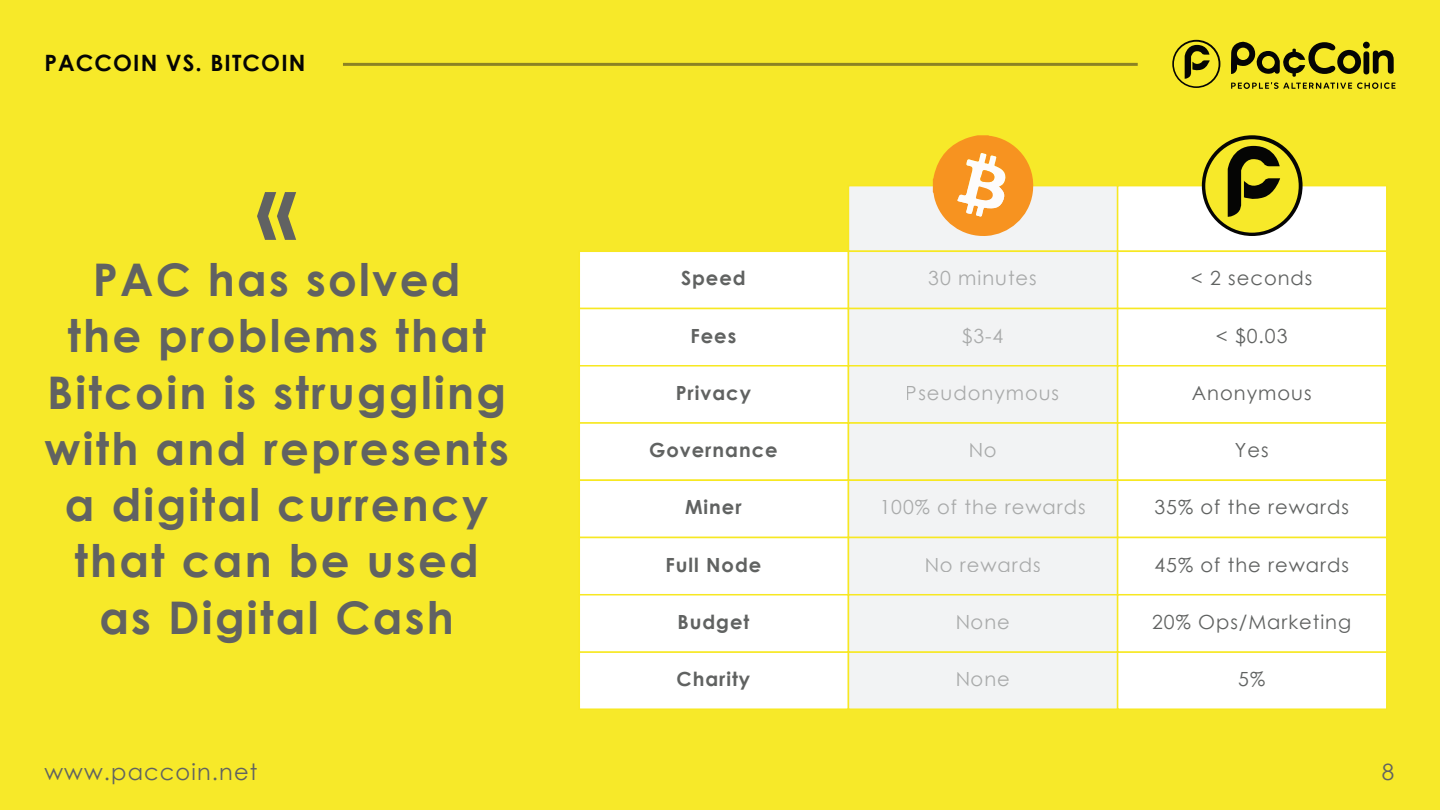
<style>
.page{position:relative;width:1440px;height:810px;background:#f7e929}
.page>*{position:absolute;margin:0;border:0;box-sizing:border-box;transform-origin:0 0}
.t1{font:700 90px "Century Gothic";color:#616262}
.t2{font:700 45px/56.2px "Century Gothic";letter-spacing:.05em;color:#616262;text-align:center}
.t3{font:700 22.5px "Century Gothic";letter-spacing:.05em;color:#050504}
.t4{font:22.5px "Century Gothic";letter-spacing:.05em;color:#606261}
.t5{font:19.5px "Century Gothic";letter-spacing:.05em;color:#606261}
.t6{font:700 19.5px "Century Gothic";letter-spacing:.05em;color:#606261}
</style>
<div class="page">
<svg style="left:1172px;top:40px;width:48px;height:48px"></svg>
<div style="left:1174px;top:42px;width:45px;height:44px;background:#f7e929;border-radius:50%"></div>
<svg style="left:1185px;top:45px;width:25px;height:34px"></svg>
<svg style="left:1231px;top:42px;width:165px;height:47px"></svg>
<hr style="left:343px;top:63px;width:795px;height:3px;background:#211d1e">
<div style="left:848px;top:185px;width:270px;height:67px;background:#f2f3f4;border:2px solid #f7e822"></div>
<div style="left:1117px;top:185px;width:271px;height:67px;background:#fff;border:2px solid #f7e822"></div>
<div style="left:579px;top:251px;width:270px;height:58px;background:#fff;border:2px solid #f7e822"></div>
<div style="left:848px;top:251px;width:270px;height:58px;background:#f2f3f4;border:2px solid #f7e822"></div>
<div style="left:1117px;top:251px;width:271px;height:58px;background:#fff;border:2px solid #f7e822"></div>
<div style="left:579px;top:308px;width:270px;height:59px;background:#fff;border:2px solid #f7e822"></div>
<div style="left:848px;top:308px;width:270px;height:59px;background:#f2f3f4;border:2px solid #f7e822"></div>
<div style="left:1117px;top:308px;width:271px;height:59px;background:#fff;border:2px solid #f7e822"></div>
<div style="left:579px;top:365px;width:270px;height:59px;background:#fff;border:2px solid #f7e822"></div>
<div style="left:848px;top:365px;width:270px;height:59px;background:#f2f3f4;border:2px solid #f7e822"></div>
<div style="left:1117px;top:365px;width:271px;height:59px;background:#fff;border:2px solid #f7e822"></div>
<div style="left:579px;top:422px;width:270px;height:59px;background:#fff;border:2px solid #f7e822"></div>
<div style="left:848px;top:422px;width:270px;height:59px;background:#f2f3f4;border:2px solid #f7e822"></div>
<div style="left:1117px;top:422px;width:271px;height:59px;background:#fff;border:2px solid #f7e822"></div>
<div style="left:579px;top:480px;width:270px;height:58px;background:#fff;border:2px solid #f7e822"></div>
<div style="left:848px;top:480px;width:270px;height:58px;background:#f2f3f4;border:2px solid #f7e822"></div>
<div style="left:1117px;top:480px;width:271px;height:58px;background:#fff;border:2px solid #f7e822"></div>
<div style="left:579px;top:537px;width:270px;height:58px;background:#fff;border:2px solid #f7e822"></div>
<div style="left:848px;top:537px;width:270px;height:58px;background:#f2f3f4;border:2px solid #f7e822"></div>
<div style="left:1117px;top:537px;width:271px;height:58px;background:#fff;border:2px solid #f7e822"></div>
<div style="left:579px;top:651px;width:270px;height:59px;background:#fff;border:2px solid #f7e822"></div>
<div style="left:848px;top:651px;width:270px;height:59px;background:#f2f3f4;border:2px solid #f7e822"></div>
<div style="left:1117px;top:651px;width:271px;height:59px;background:#fff;border:2px solid #f7e822"></div>
<div style="left:579px;top:594px;width:270px;height:59px;background:#fff;border:2px solid #f7e822"></div>
<div style="left:848px;top:594px;width:270px;height:59px;background:#f2f3f4;border:2px solid #f7e822"></div>
<div style="left:1117px;top:594px;width:271px;height:59px;background:#fff;border:2px solid #f7e822"></div>
<svg style="left:933px;top:135px;width:104px;height:101px"></svg>
<svg style="left:1202px;top:135px;width:101px;height:101px"></svg>
<div style="left:1205px;top:139px;width:94px;height:94px;background:#f7e929;border-radius:50%"></div>
<svg style="left:1228px;top:146px;width:52px;height:71px"></svg>
<p class="t3" style="left:44px;top:45px;width:263px">PACCOIN VS. BITCOIN</p>
<h1 class="t1" style="left:256px;top:139px;width:43px">«</h1>
<h2 class="t2" style="left:44px;top:250px;width:466px">PAC has solved<br>the problems that<br>Bitcoin is struggling with and represents a digital currency that can be used as Digital Cash</h2>
<p class="t6" style="left:681px;top:263px;width:66px">Speed</p>
<p class="t6" style="left:690px;top:321px;width:47px">Fees</p>
<p class="t6" style="left:676px;top:378px;width:77px">Privacy</p>
<p class="t6" style="left:649px;top:435px;width:130px">Governance</p>
<p class="t6" style="left:685px;top:492px;width:58px">Miner</p>
<p class="t6" style="left:665px;top:550px;width:97px">Full Node</p>
<p class="t6" style="left:677px;top:607px;width:73px">Budget</p>
<p class="t5" style="left:928px;top:265px;width:110px">30 minutes</p>
<p class="t5" style="left:1191px;top:265px;width:123px">&lt; 2 seconds</p>
<p class="t5" style="left:962px;top:322px;width:43px">$3-4</p>
<p class="t5" style="left:906px;top:379px;width:155px">Pseudonymous</p>
<p class="t5" style="left:968px;top:436px;width:30px">No</p>
<p class="t5" style="left:1216px;top:322px;width:73px">&lt; $0.03</p>
<p class="t5" style="left:1192px;top:379px;width:121px">Anonymous</p>
<p class="t5" style="left:1235px;top:436px;width:35px">Yes</p>
<p class="t5" style="left:879px;top:494px;width:208px">100% of the rewards</p>
<p class="t5" style="left:1155px;top:494px;width:196px">35% of the rewards</p>
<p class="t5" style="left:924px;top:551px;width:118px">No rewards</p>
<p class="t5" style="left:1155px;top:551px;width:196px">45% of the rewards</p>
<p class="t5" style="left:955px;top:608px;width:56px">None</p>
<p class="t5" style="left:1152px;top:608px;width:201px">20% Ops/Marketing</p>
<p class="t6" style="left:677px;top:664px;width:75px">Charity</p>
<p class="t5" style="left:955px;top:665px;width:56px">None</p>
<p class="t5" style="left:1238px;top:665px;width:28px">5%</p>
<p class="t4" style="left:44px;top:756px;width:215px">www.paccoin.net</p>
<p class="t4" style="left:1382px;top:756px;width:14px">8</p>
</div>
